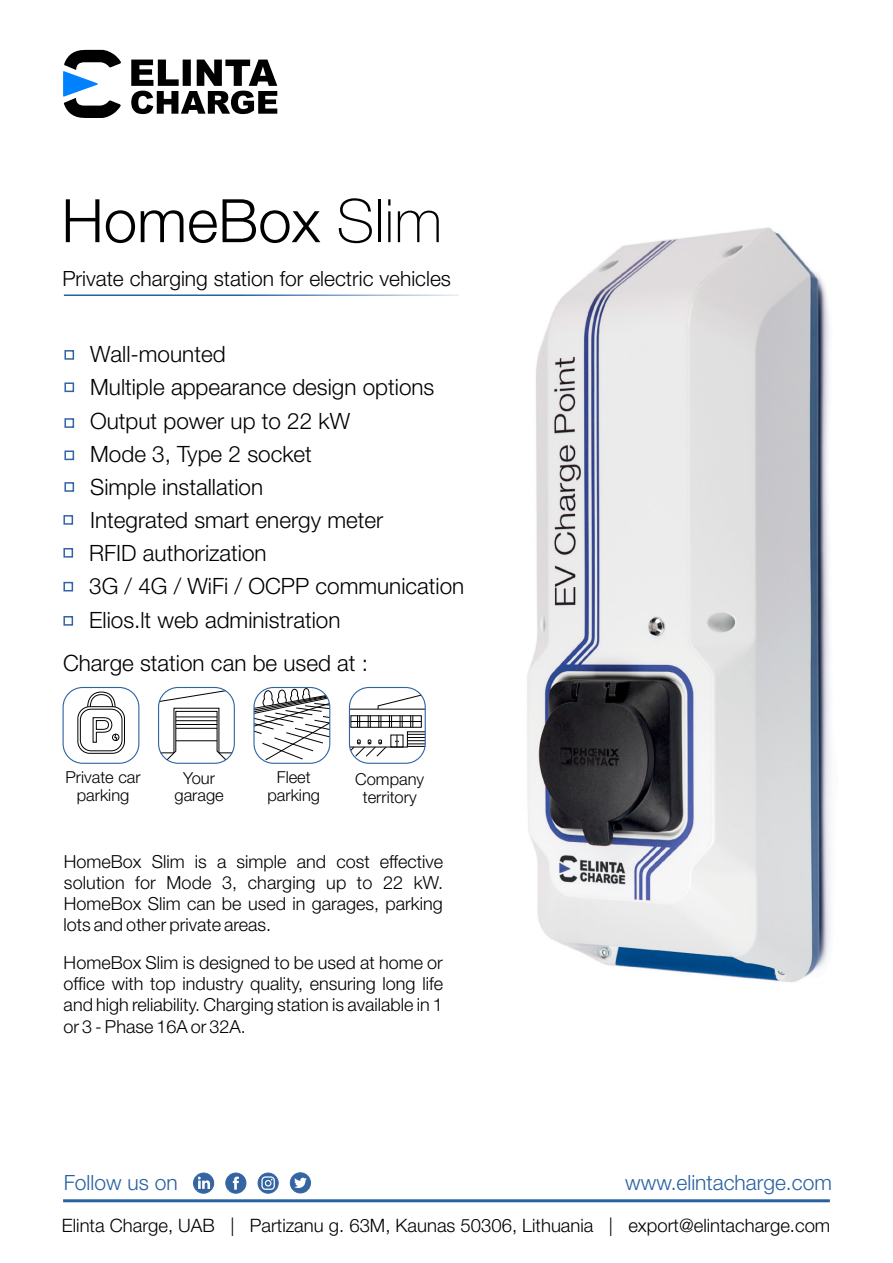
<style>
.page{position:relative;width:893px;height:1263px;background:#fff}
.page>*{position:absolute;margin:0;border:0;box-sizing:border-box;transform-origin:0 0}
.t1{font:300 60px "Helvetica Neue LT Pro";color:#000}
.t2{font:300 22.5px/33.2px "Helvetica Neue LT Pro";color:#000}
.t3{font:300 21px "Helvetica Neue LT Pro";color:#000}
.t4{font:300 21px "Helvetica Neue LT Pro";color:#2861a2}
.t5{font:300 18.45px "Helvetica Neue LT Pro";color:#000}
.t6{font:300 18px/21.3px "Helvetica Neue LT Pro";color:#000;text-align:justify}
.t7{font:300 16.5px/17.5px "Helvetica Neue LT Pro";color:#000;text-align:center}
.s1{font-weight:100}
</style>
<div class="page">
<hr style="left:64px;top:294px;width:395px;height:2px;background:#2861a2">
<div style="left:64px;top:350px;width:10px;height:10px;border:2px solid #3064a4"></div>
<div style="left:64px;top:382px;width:10px;height:10px;border:2px solid #3064a4"></div>
<div style="left:64px;top:418px;width:10px;height:10px;border:2px solid #3064a4"></div>
<div style="left:64px;top:450px;width:10px;height:10px;border:2px solid #3064a4"></div>
<div style="left:64px;top:482px;width:10px;height:10px;border:2px solid #3064a4"></div>
<div style="left:63px;top:515px;width:10px;height:10px;border:2px solid #3064a4"></div>
<svg style="left:158px;top:690px;width:68px;height:12px"></svg>
<div style="left:63px;top:687px;width:76px;height:77px;border:1px solid #3064a4;border-radius:20px"></div>
<div style="left:158px;top:687px;width:77px;height:77px;border:1px solid #3064a4;border-radius:20px"></div>
<div style="left:80px;top:709px;width:42px;height:42px;border:1px solid #000;border-radius:11px"></div>
<div style="left:77px;top:706px;width:48px;height:48px;border:1px solid #000;border-radius:12px"></div>
<svg style="left:161px;top:711px;width:71px;height:49px"></svg>
<hr style="left:176px;top:717px;width:41px;height:1px;background:#000">
<hr style="left:176px;top:720px;width:41px;height:1px;background:#000">
<hr style="left:176px;top:724px;width:41px;height:1px;background:#000">
<hr style="left:176px;top:728px;width:41px;height:1px;background:#000">
<hr style="left:176px;top:740px;width:41px;height:1px;background:#000">
<svg style="left:255px;top:688px;width:76px;height:73px"></svg>
<hr style="left:350px;top:709px;width:75px;height:1px;background:#000">
<div style="left:351px;top:715px;width:70px;height:12px;border:1px solid #000"></div>
<svg style="left:377px;top:694px;width:45px;height:16px"></svg>
<div style="left:349px;top:687px;width:77px;height:77px;border:1px solid #3064a4;border-radius:20px"></div>
<svg style="left:349px;top:716px;width:77px;height:41px"></svg>
<svg style="left:87px;top:691px;width:29px;height:17px"></svg>
<div style="left:112px;top:734px;width:7px;height:7px;border:1px solid #000;border-radius:50%"></div>
<svg style="left:92px;top:717px;width:25px;height:26px"></svg>
<div style="left:253px;top:687px;width:77px;height:77px;border:1px solid #3064a4;border-radius:20px"></div>
<hr style="left:63px;top:1199px;width:767px;height:3px;background:#2861a2">
<div style="left:258px;top:1173px;width:20px;height:20px;background:#3465a2;border-radius:50%"></div>
<div style="left:258px;top:1173px;width:21px;height:20px;border:1px solid #3465a2;border-radius:50%"></div>
<svg style="left:261px;top:1176px;width:14px;height:14px"></svg>
<div style="left:290px;top:1173px;width:20px;height:20px;background:#3465a2;border-radius:50%"></div>
<div style="left:290px;top:1172px;width:21px;height:21px;border:1px solid #3465a2;border-radius:50%"></div>
<svg style="left:294px;top:1178px;width:13px;height:10px"></svg>
<div style="left:226px;top:1173px;width:20px;height:20px;background:#3465a2;border-radius:50%"></div>
<div style="left:225px;top:1173px;width:21px;height:20px;border:1px solid #3465a2;border-radius:50%"></div>
<svg style="left:232px;top:1177px;width:7px;height:12px"></svg>
<div style="left:194px;top:1173px;width:20px;height:20px;background:#3465a2;border-radius:50%"></div>
<div style="left:193px;top:1173px;width:21px;height:20px;border:1px solid #3465a2;border-radius:50%"></div>
<svg style="left:198px;top:1176px;width:12px;height:13px"></svg>
<svg style="left:63px;top:50px;width:58px;height:68px"></svg>
<svg style="left:131px;top:60px;width:146px;height:54px"></svg>
<img style="left:527px;top:227px;width:304px;height:756px">
<div style="left:63px;top:548px;width:10px;height:10px;border:2px solid #3064a4"></div>
<div style="left:63px;top:582px;width:10px;height:9px;border:2px solid #3064a4"></div>
<div style="left:63px;top:616px;width:10px;height:10px;border:2px solid #3064a4"></div>
<h1 class="t1" style="left:61px;top:184px;width:382px">HomeBox <span class="s1">Slim</span></h1>
<p class="t3" style="left:62px;top:266px;width:390px">Private charging station for electric vehicles</p>
<p class="t2" style="left:90px;top:337px;width:346px">Wall-mounted<br>Multiple appearance design options<br>Output power up to 22 kW<br>Mode 3, Type 2 socket<br>Simple installation<br>Integrated smart energy meter</p>
<p class="t2" style="left:89px;top:536px;width:377px">RFID authorization<br>3G / 4G / WiFi / OCPP communication<br>Elios.lt web administration</p>
<p class="t2" style="left:63px;top:646px;width:307px">Charge station can be used at :</p>
<p class="t7" style="left:65px;top:768px;width:77px">Private car parking</p>
<p class="t7" style="left:175px;top:769px;width:51px">Your garage</p>
<p class="t7" style="left:267px;top:768px;width:54px">Fleet parking</p>
<p class="t7" style="left:355px;top:770px;width:71px">Company territory</p>
<p class="t6" style="left:64px;top:850px;width:381px">HomeBox Slim is a simple and cost effective solution for Mode 3, charging up to 22 kW.<br>HomeBox Slim can be used in garages, parking lots and other private areas.</p>
<p class="t6" style="left:64px;top:951px;width:381px">HomeBox Slim is designed to be used at home or office with top industry quality, ensuring long life and high reliability. Charging station is available in 1 or 3 - Phase 16A or 32A.</p>
<p class="t4" style="left:64px;top:1169px;width:115px">Follow us on</p>
<p class="t4" style="left:625px;top:1169px;width:208px">www.elintacharge.com</p>
<p class="t5" style="left:62px;top:1214px;width:770px">Elinta Charge, UAB | Partizanu g. 63M, Kaunas 50306, Lithuania | export@elintacharge.com</p>
</div>
